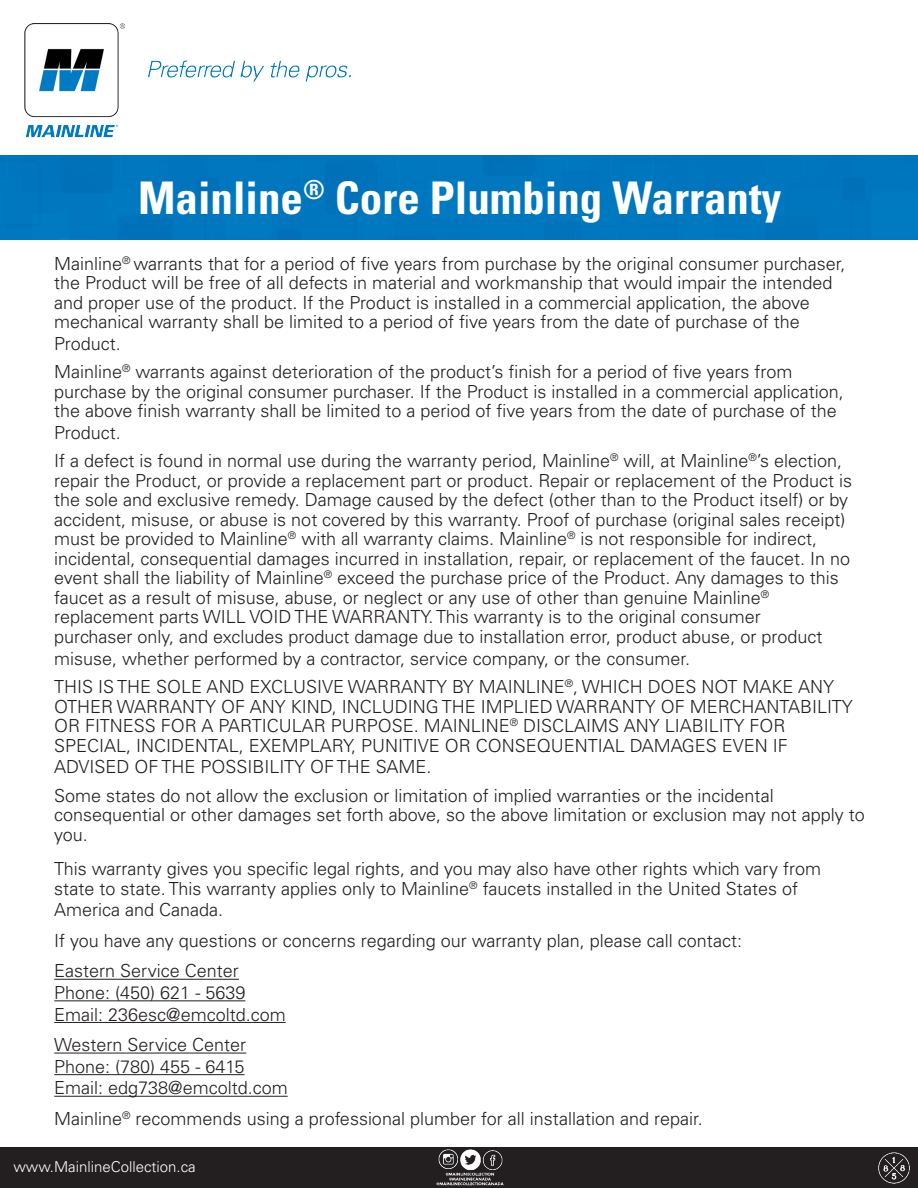
<style>
.page{position:relative;width:918px;height:1188px;background:#fff}
.page>*{position:absolute;margin:0;border:0;box-sizing:border-box;transform-origin:0 0}
.t1{font:700 condensed 45px "Univers LT Std";color:#fff}
.t2{font:300 18px/19.5px "Univers LT Std";color:#231f20}
.t3{font:300 15px "Univers LT Std";color:#fff}
</style>
<div class="page">
<div style="left:0;top:156px;width:918px;height:83px;background:#0076be"></div>
<img style="left:25px;top:23px;width:325px;height:115px">
<div style="left:0;top:1147px;width:918px;height:41px;background:#231f20"></div>
<img style="left:878px;top:1152px;width:32px;height:31px">
<img style="left:436px;top:1149px;width:68px;height:37px">
<hr style="left:54px;top:979px;width:185px;height:1px;background:#231f20">
<hr style="left:54px;top:1000px;width:191px;height:1px;background:#231f20">
<hr style="left:54px;top:1022px;width:232px;height:1px;background:#231f20">
<hr style="left:54px;top:1053px;width:192px;height:1px;background:#231f20">
<hr style="left:54px;top:1074px;width:190px;height:1px;background:#231f20">
<hr style="left:54px;top:1096px;width:234px;height:1px;background:#231f20">
<p class="t1" style="left:138px;top:171px;width:645px">Mainline<sup>®</sup> Core Plumbing Warranty</p>
<p class="t2" style="left:54px;top:254px;width:793px">Mainline<sup>®</sup> warrants that for a period of five years from purchase by the original consumer purchaser, the Product will be free of all defects in material and workmanship that would impair the intended and proper use of the product. If the Product is installed in a commercial application, the above</p>
<p class="t2" style="left:54px;top:312px;width:747px">mechanical warranty shall be limited to a period of five years from the date of purchase of the</p>
<p class="t2" style="left:54px;top:334px;width:68px">Product.</p>
<p class="t2" style="left:54px;top:362px;width:740px">Mainline<sup>®</sup> warrants against deterioration of the product’s finish for a period of five years from</p>
<p class="t2" style="left:54px;top:382px;width:791px">purchase by the original consumer purchaser. If the Product is installed in a commercial application, the above finish warranty shall be limited to a period of five years from the date of purchase of the</p>
<p class="t2" style="left:54px;top:423px;width:68px">Product.</p>
<p class="t2" style="left:54px;top:451px;width:799px">If a defect is found in normal use during the warranty period, Mainline<sup>®</sup> will, at Mainline<sup>®</sup>’s election, repair the Product, or provide a replacement part or product. Repair or replacement of the Product is the sole and exclusive remedy. Damage caused by the defect (other than to the Product itself) or by accident, misuse, or abuse is not covered by this warranty. Proof of purchase (original sales receipt) must be provided to Mainline<sup>®</sup> with all warranty claims. Mainline<sup>®</sup> is not responsible for indirect, incidental, consequential damages incurred in installation, repair, or replacement of the faucet. In no event shall the liability of Mainline<sup>®</sup> exceed the purchase price of the Product. Any damages to this faucet as a result of misuse, abuse, or neglect or any use of other than genuine Mainline<sup>®</sup></p>
<p class="t2" style="left:54px;top:607px;width:708px">replacement parts WILL VOID THE WARRANTY. This warranty is to the original consumer</p>
<p class="t2" style="left:54px;top:627px;width:770px">purchaser only, and excludes product damage due to installation error, product abuse, or product</p>
<p class="t2" style="left:54px;top:648px;width:637px">misuse, whether performed by a contractor, service company, or the consumer.</p>
<p class="t2" style="left:54px;top:677px;width:800px">THIS IS THE SOLE AND EXCLUSIVE WARRANTY BY MAINLINE<sup>®</sup>, WHICH DOES NOT MAKE ANY<br>OTHER WARRANTY OF ANY KIND, INCLUDING THE IMPLIED WARRANTY OF MERCHANTABILITY<br>OR FITNESS FOR A PARTICULAR PURPOSE. MAINLINE<sup>®</sup> DISCLAIMS ANY LIABILITY FOR</p>
<p class="t2" style="left:54px;top:735px;width:735px">SPECIAL, INCIDENTAL, EXEMPLARY, PUNITIVE OR CONSEQUENTIAL DAMAGES EVEN IF</p>
<p class="t2" style="left:54px;top:757px;width:379px">ADVISED OF THE POSSIBILITY OF THE SAME.</p>
<p class="t2" style="left:54px;top:786px;width:721px">Some states do not allow the exclusion or limitation of implied warranties or the incidental</p>
<p class="t2" style="left:54px;top:805px;width:812px">consequential or other damages set forth above, so the above limitation or exclusion may not apply to you.</p>
<p class="t2" style="left:54px;top:859px;width:768px">This warranty gives you specific legal rights, and you may also have other rights which vary from state to state. This warranty applies only to Mainline<sup>®</sup> faucets installed in the United States of</p>
<p class="t2" style="left:54px;top:900px;width:171px">America and Canada.</p>
<p class="t2" style="left:54px;top:931px;width:689px">If you have any questions or concerns regarding our warranty plan, please call contact:</p>
<p class="t2" style="left:54px;top:961px;width:186px">Eastern Service Center</p>
<p class="t2" style="left:54px;top:983px;width:193px">Phone: (450) 621 - 5639</p>
<p class="t2" style="left:54px;top:1005px;width:233px">Email: 236esc@emcoltd.com</p>
<p class="t2" style="left:54px;top:1035px;width:194px">Western Service Center</p>
<p class="t2" style="left:54px;top:1057px;width:192px">Phone: (780) 455 - 6415</p>
<p class="t2" style="left:54px;top:1078px;width:235px">Email: edg738@emcoltd.com</p>
<p class="t2" style="left:54px;top:1109px;width:650px">Mainline<sup>®</sup> recommends using a professional plumber for all installation and repair.</p>
<p class="t3" style="left:14px;top:1158px;width:184px">www.MainlineCollection.ca</p>
</div>
